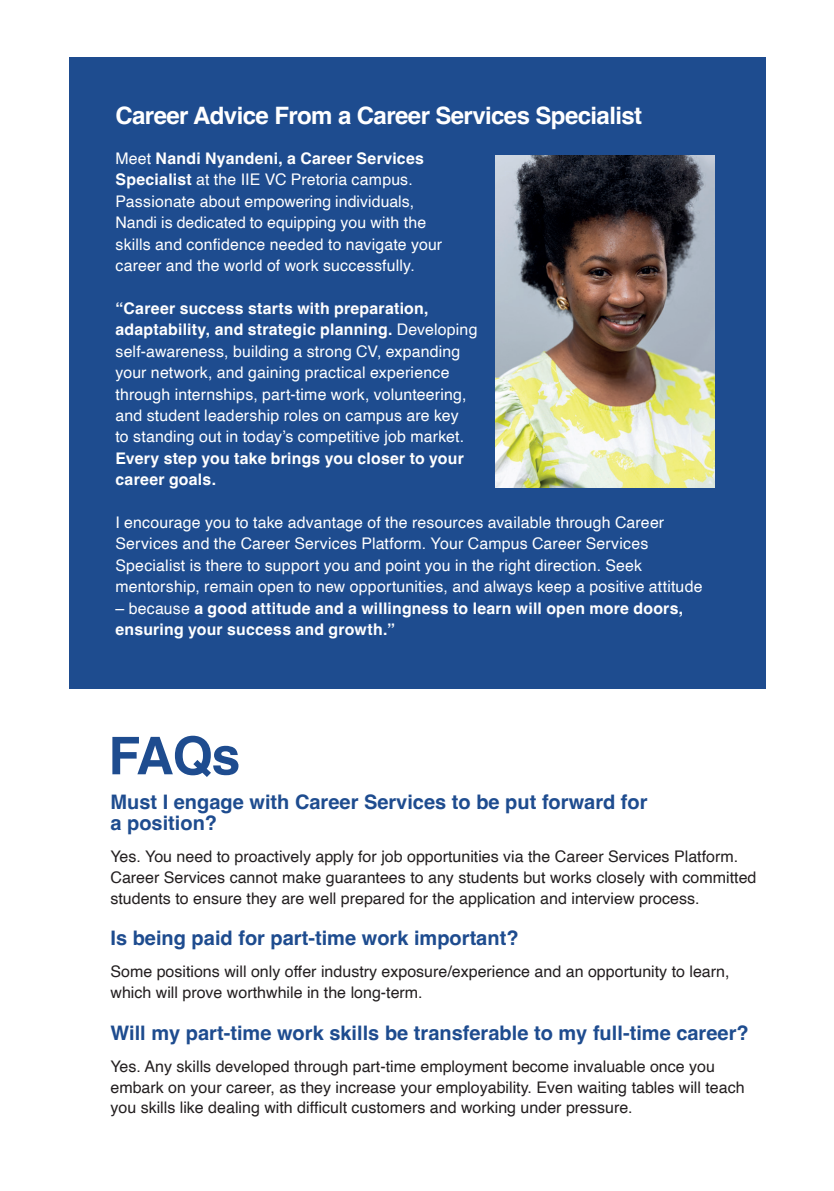
<style>
.page{position:relative;width:834px;height:1191px;background:#fff}
.page>*{position:absolute;margin:0;border:0;box-sizing:border-box;transform-origin:0 0}
.t1{font:700 52px "Helvetica";color:#1e4c8f}
.t2{font:700 24px "Helvetica";letter-spacing:-.025em;color:#fff}
.t3{font:700 20px/20.8px "Helvetica";color:#1e4c8f}
.t4{font:16px/21.4px "Helvetica";letter-spacing:.01em;color:#fff}
.t5{font:16px/20.8px "Helvetica";color:#231f20}
.t6{font:700 16px/21.4px "Helvetica";letter-spacing:.015em;color:#fff}
.s1{font-weight:700}
.s2{font-weight:400}
</style>
<div class="page">
<div style="left:69px;top:57px;width:696px;height:632px;background:#1e4c8f"></div>
<img style="left:496px;top:156px;width:218px;height:331px">
<h2 class="t2" style="left:115px;top:101px;width:528px">Career Advice From a Career Services Specialist</h2>
<p class="t4" style="left:115px;top:148px;width:328px">Meet <span class="s1">Nandi Nyandeni, a Career Services Specialist</span> at the IIE VC Pretoria campus.<br>Passionate about empowering individuals, Nandi is dedicated to equipping you with the skills and confidence needed to navigate your career and the world of work successfully.</p>
<p class="t4" style="left:115px;top:298px;width:363px"><span class="s1">“Career success starts with preparation, adaptability, and strategic planning.</span> Developing self-awareness, building a strong CV, expanding your network, and gaining practical experience through internships, part-time work, volunteering, and student leadership roles on campus are key<br>to standing out in today’s competitive job market.</p>
<p class="t6" style="left:115px;top:449px;width:350px">Every step you take brings you closer to your career goals.</p>
<p class="t4" style="left:115px;top:512px;width:588px">I encourage you to take advantage of the resources available through Career Services and the Career Services Platform. Your Campus Career Services Specialist is there to support you and point you in the right direction. Seek mentorship, remain open to new opportunities, and always keep a positive attitude</p>
<p class="t6" style="left:115px;top:599px;width:569px"><span class="s2">– because</span> a good attitude and a willingness to learn will open more doors, ensuring your success and growth.”</p>
<h1 class="t1" style="left:108px;top:724px;width:133px">FAQs</h1>
<p class="t3" style="left:110px;top:793px;width:538px">Must I engage with Career Services to be put forward for a position?</p>
<p class="t5" style="left:110px;top:846px;width:647px">Yes. You need to proactively apply for job opportunities via the Career Services Platform.<br>Career Services cannot make guarantees to any students but works closely with committed students to ensure they are well prepared for the application and interview process.</p>
<p class="t3" style="left:110px;top:930px;width:409px">Is being paid for part-time work important?</p>
<p class="t5" style="left:110px;top:961px;width:620px">Some positions will only offer industry exposure/experience and an opportunity to learn, which will prove worthwhile in the long-term.</p>
<p class="t3" style="left:110px;top:1024px;width:639px">Will my part-time work skills be transferable to my full-time career?</p>
<p class="t5" style="left:110px;top:1056px;width:635px">Yes. Any skills developed through part-time employment become invaluable once you embark on your career, as they increase your employability. Even waiting tables will teach you skills like dealing with difficult customers and working under pressure.</p>
</div>
